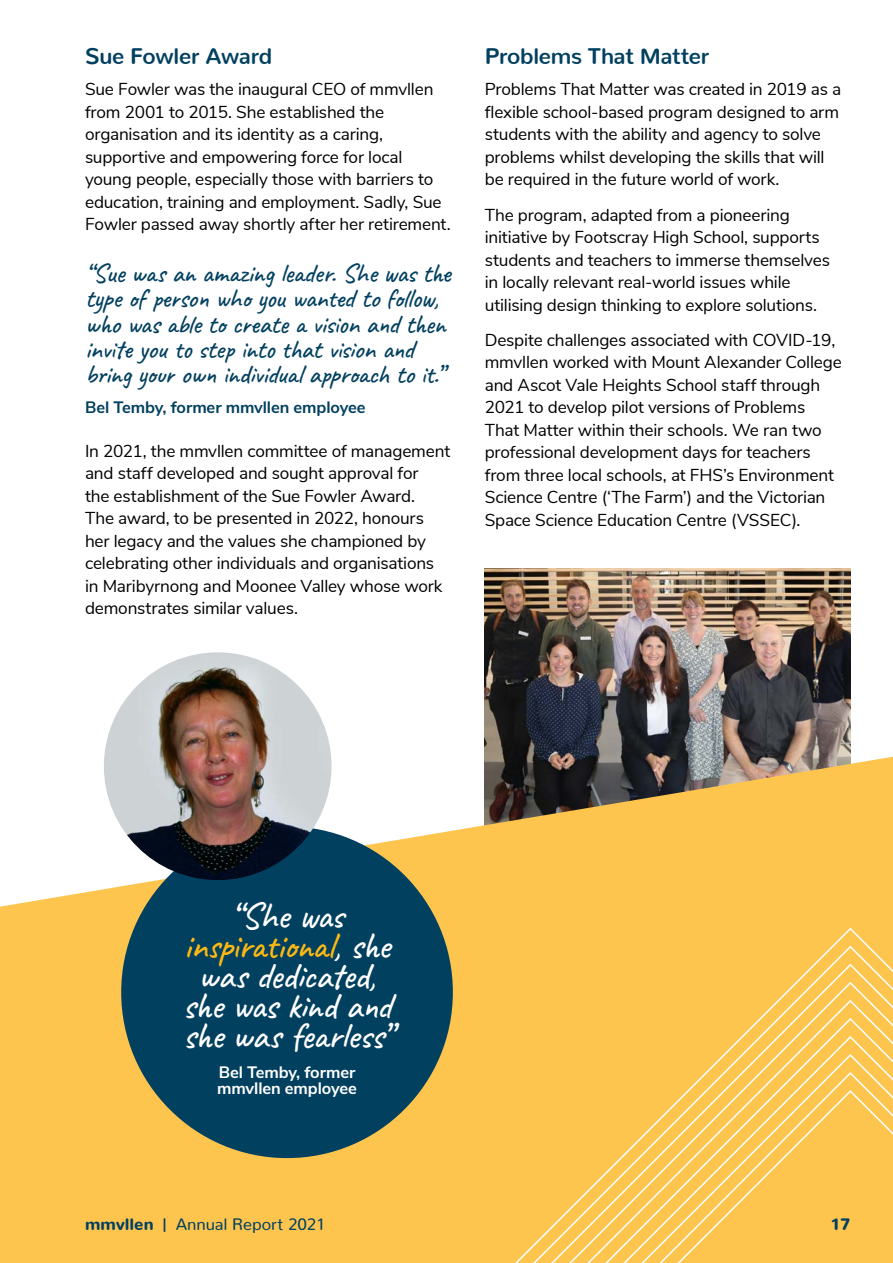
<style>
.page{position:relative;width:893px;height:1263px;background:#fff}
.page>*{position:absolute;margin:0;border:0;box-sizing:border-box;transform-origin:0 0}
.t1{font:500 37.5px/30px "Caveat";letter-spacing:-.025em;color:#fff;text-align:center}
.t2{font:500 27px/25.5px "Caveat";letter-spacing:-.02em;color:#024060}
.t3{font:700 22.5px "Nunito";letter-spacing:-.01em;color:#024060}
.t4{font:17.25px/22.5px "Nunito Sans";letter-spacing:-.01em;color:#000}
.t5{font:700 16.5px "Nunito Sans";letter-spacing:-.005em;color:#024060}
.t6{font:700 16.5px/16.5px "Nunito Sans";letter-spacing:-.005em;color:#fff}
.t7{font:16.5px "Nunito";color:#024060}
.t8{font:900 16.5px "Nunito";color:#024060}
.s1{color:#fdb913}
.s2{font-weight:900}
</style>
<div class="page">
<img style="left:485px;top:568px;width:365px;height:189px">
<svg style="left:0;top:757px;width:893px;height:506px;background:#f2c567"></svg>
<div style="left:469px;top:926px;width:424px;height:18px;background:#fec54e"></div>
<div style="left:469px;top:944px;width:424px;height:19px;background:#fec54e"></div>
<div style="left:469px;top:963px;width:424px;height:18px;background:#fec54e"></div>
<div style="left:469px;top:981px;width:424px;height:18px;background:#fec54e"></div>
<div style="left:469px;top:999px;width:424px;height:18px;background:#fec54e"></div>
<div style="left:469px;top:1017px;width:424px;height:18px;background:#fec54e"></div>
<svg style="left:469px;top:1035px;width:424px;height:18px;background:#fec756"></svg>
<svg style="left:469px;top:1053px;width:424px;height:18px;background:#fec757"></svg>
<svg style="left:469px;top:1071px;width:424px;height:18px;background:#fec857"></svg>
<div style="left:469px;top:1089px;width:424px;height:174px;background:#fec54e"></div>
<div style="left:121px;top:826px;width:332px;height:332px;background:#024060;border-radius:50%"></div>
<img style="left:104px;top:652px;width:228px;height:228px;border-radius:114px">
<h3 class="t3" style="left:85px;top:36px;width:189px">Sue Fowler Award</h3>
<p class="t4" style="left:85px;top:77px;width:367px">Sue Fowler was the inaugural CEO of mmvllen from 2001 to 2015. She established the organisation and its identity as a caring, supportive and empowering force for local young people, especially those with barriers to education, training and employment. Sadly, Sue Fowler passed away shortly after her retirement.</p>
<h2 class="t2" style="left:85px;top:260px;width:367px">“Sue was an amazing leader. She was the type of person who you wanted to follow, who was able to create a vision and then invite you to step into that vision and bring your own individual approach to it.”</h2>
<p class="t5" style="left:85px;top:395px;width:282px">Bel Temby, former mmvllen employee</p>
<p class="t4" style="left:85px;top:438px;width:367px">In 2021, the mmvllen committee of management and staff developed and sought approval for<br>the establishment of the Sue Fowler Award.<br>The award, to be presented in 2022, honours her legacy and the values she championed by celebrating other individuals and organisations in Maribyrnong and Moonee Valley whose work demonstrates similar values.</p>
<h3 class="t3" style="left:485px;top:36px;width:226px">Problems That Matter</h3>
<p class="t4" style="left:485px;top:77px;width:358px">Problems That Matter was created in 2019 as a flexible school-based program designed to arm students with the ability and agency to solve problems whilst developing the skills that will be required in the future world of work.</p>
<p class="t4" style="left:485px;top:202px;width:347px">The program, adapted from a pioneering initiative by Footscray High School, supports students and teachers to immerse themselves in locally relevant real-world issues while utilising design thinking to explore solutions.</p>
<p class="t4" style="left:485px;top:328px;width:359px">Despite challenges associated with COVID-19, mmvllen worked with Mount Alexander College and Ascot Vale Heights School staff through 2021 to develop pilot versions of Problems That Matter within their schools. We ran two professional development days for teachers from three local schools, at FHS’s Environment Science Centre (‘The Farm’) and the Victorian Space Science Education Centre (VSSEC).</p>
<h1 class="t1" style="left:182px;top:901px;width:211px">“She was <span class="s1">inspirational</span>, she was dedicated, she was kind and she was fearless”</h1>
<p class="t6" style="left:217px;top:1063px;width:141px">Bel Temby, former mmvllen employee</p>
<p class="t7" style="left:85px;top:1209px;width:242px"><span class="s2">mmvllen |</span> Annual Report 2021</p>
<p class="t8" style="left:831px;top:1208px;width:21px">17</p>
</div>
